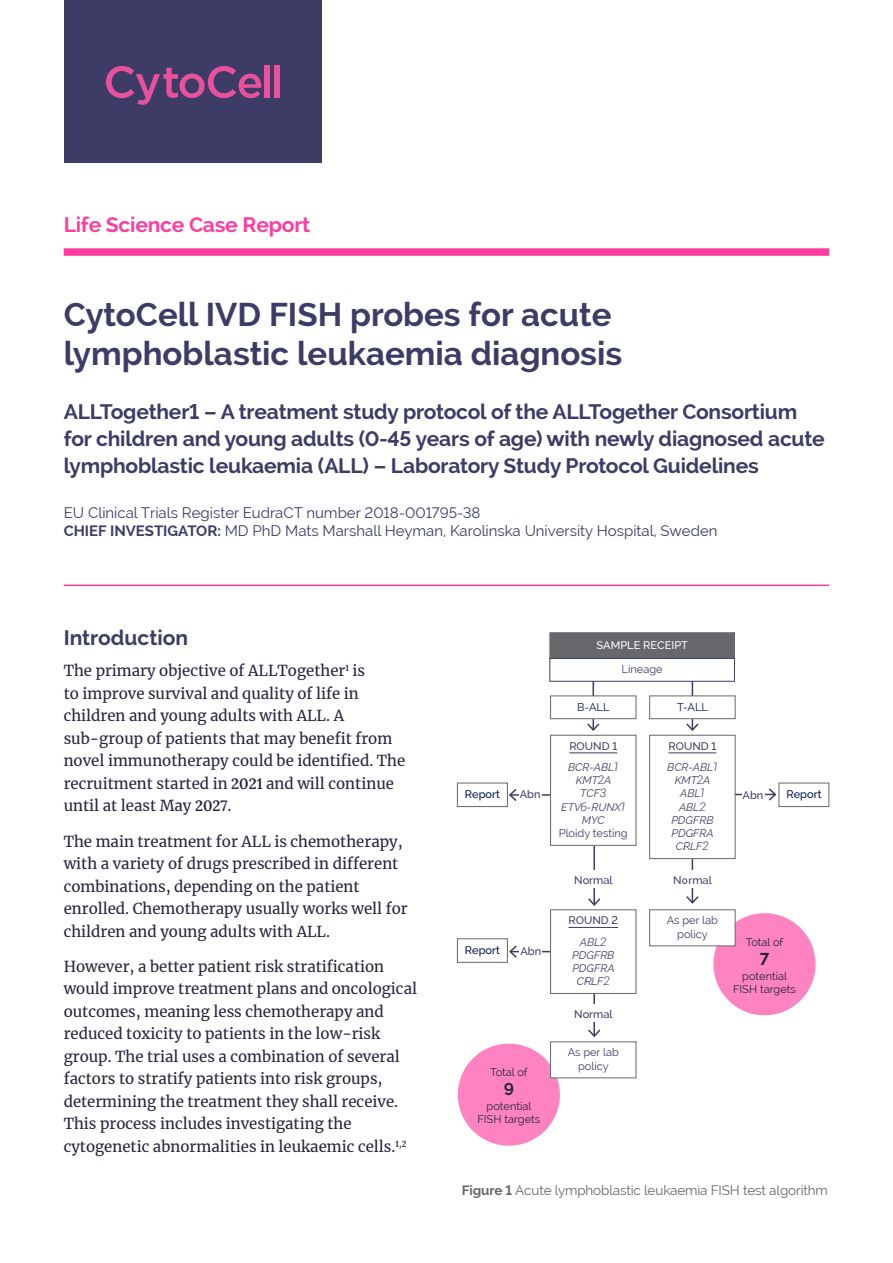
<style>
.page{position:relative;width:893px;height:1263px;background:#fff}
.page>*{position:absolute;margin:0;border:0;box-sizing:border-box;transform-origin:0 0}
.t1{font:33px/39.6px "OGT Raleway Bold";color:#3c3c66}
.t2{font:21px/27px "OGT Raleway Bold";letter-spacing:-.01em;color:#3c3c66}
.t3{font:21px "OGT Raleway Bold";letter-spacing:-.01em;color:#ff3d9e}
.t4{font:17.1px "OGT Raleway Bold";color:#25253d}
.t5{font:15px/22.5px "OGT Merriweather Regular";color:#25253d}
.t6{font:15px/18px "OGT Raleway Regular";color:#3c3c66}
.t7{font:13.5px "OGT Raleway Regular";letter-spacing:-.01em;color:#67686b}
.t8{font:11.1px/13.2px "OGT Raleway Italic";color:#3c3c66;text-align:center}
.t9{font:11.1px/13.2px "OGT Raleway Regular";color:#25253d;text-align:center}
.t10{font:11.1px/13.2px "OGT Raleway Regular";color:#3c3c66;text-align:center}
.t11{font:11.1px "OGT Raleway Medium";color:#3c3c66}
.t12{font:11.1px "OGT Raleway Medium";color:#001453}
.t13{font:11.1px "OGT Raleway Medium";color:#fff}
.t14{font:11.1px "OGT Raleway Regular";color:#001453}
.s1{font-family:"OGT Raleway Bold"}
</style>
<div class="page">
<div style="left:458px;top:1043px;width:102px;height:103px;background:#ff83c1;border-radius:50%"></div>
<div style="left:713px;top:913px;width:102px;height:102px;background:#ff83c1;border-radius:50%"></div>
<div style="left:64px;top:0;width:258px;height:162px;background:#3c3c66"></div>
<svg style="left:106px;top:66px;width:155px;height:39px"></svg>
<div style="left:264px;top:65px;width:6px;height:33px;background:#ea519d"></div>
<div style="left:274px;top:65px;width:6px;height:33px;background:#ea519d"></div>
<hr style="left:593px;top:843px;width:2px;height:62px;background:#3c3c66">
<svg style="left:588px;top:897px;width:13px;height:9px"></svg>
<hr style="left:510px;top:794px;width:47px;height:2px;background:#3c3c66">
<hr style="left:728px;top:794px;width:47px;height:1px;background:#3c3c66">
<hr style="left:510px;top:951px;width:48px;height:1px;background:#3c3c66">
<div style="left:550px;top:633px;width:184px;height:25px;background:#67686b"></div>
<div style="left:549px;top:632px;width:186px;height:27px;border:1px solid #67686b"></div>
<div style="left:549px;top:658px;width:186px;height:24px;border:1px solid #3c3c66"></div>
<div style="left:551px;top:735px;width:85px;height:110px;background:#fff"></div>
<hr style="left:569px;top:753px;width:48px;height:1px;background:#3c3c66">
<div style="left:550px;top:735px;width:86px;height:111px;border:1px solid #67686b"></div>
<div style="left:551px;top:910px;width:85px;height:83px;background:#fff"></div>
<hr style="left:568px;top:927px;width:50px;height:1px;background:#3c3c66">
<div style="left:550px;top:909px;width:86px;height:85px;border:1px solid #67686b"></div>
<hr style="left:593px;top:970px;width:2px;height:66px;background:#3c3c66">
<svg style="left:588px;top:1028px;width:13px;height:9px"></svg>
<div style="left:650px;top:910px;width:85px;height:36px;background:#fff"></div>
<div style="left:649px;top:909px;width:86px;height:37px;border:1px solid #67686b"></div>
<div style="left:551px;top:1042px;width:85px;height:36px;background:#fff"></div>
<div style="left:550px;top:1041px;width:86px;height:37px;border:1px solid #67686b"></div>
<svg style="left:457px;top:938px;width:61px;height:25px"></svg>
<svg style="left:767px;top:782px;width:63px;height:25px"></svg>
<svg style="left:457px;top:782px;width:61px;height:25px"></svg>
<div style="left:562px;top:1004px;width:62px;height:17px;background:#fff"></div>
<div style="left:550px;top:870px;width:86px;height:17px;background:#fff"></div>
<div style="left:650px;top:735px;width:85px;height:124px;background:#fff"></div>
<hr style="left:668px;top:753px;width:48px;height:1px;background:#3c3c66">
<div style="left:649px;top:735px;width:86px;height:124px;border:1px solid #67686b"></div>
<hr style="left:592px;top:678px;width:2px;height:52px;background:#3c3c66">
<svg style="left:587px;top:722px;width:13px;height:9px"></svg>
<hr style="left:692px;top:678px;width:1px;height:52px;background:#3c3c66">
<svg style="left:686px;top:722px;width:13px;height:9px"></svg>
<hr style="left:692px;top:850px;width:1px;height:53px;background:#3c3c66">
<svg style="left:686px;top:894px;width:13px;height:10px"></svg>
<div style="left:519px;top:941px;width:23px;height:17px;background:#fff"></div>
<div style="left:519px;top:785px;width:23px;height:16px;background:#fff"></div>
<div style="left:742px;top:785px;width:22px;height:17px;background:#fff"></div>
<div style="left:551px;top:696px;width:85px;height:23px;background:#fff"></div>
<div style="left:550px;top:695px;width:86px;height:24px;border:1px solid #67686b"></div>
<div style="left:650px;top:696px;width:85px;height:23px;background:#fff"></div>
<div style="left:649px;top:695px;width:86px;height:24px;border:1px solid #67686b"></div>
<div style="left:64px;top:248px;width:765px;height:8px;background:#ff3d9e"></div>
<hr style="left:64px;top:584px;width:765px;height:2px;background:#ff3d9e">
<h2 class="t3" style="left:64px;top:213px;width:248px">Life Science Case Report</h2>
<h1 class="t1" style="left:64px;top:294px;width:560px">CytoCell IVD FISH probes for acute lymphoblastic leukaemia diagnosis</h1>
<h2 class="t2" style="left:64px;top:398px;width:763px">ALLTogether1 – A treatment study protocol of the ALLTogether Consortium for children and young adults (0-45 years of age) with newly diagnosed acute lymphoblastic leukaemia (ALL) – Laboratory Study Protocol Guidelines</h2>
<p class="t6" style="left:64px;top:504px;width:655px">EU Clinical Trials Register EudraCT number 2018-001795-38<br><span class="s1">CHIEF INVESTIGATOR:</span> MD PhD Mats Marshall Heyman, Karolinska University Hospital, Sweden</p>
<h2 class="t2" style="left:64px;top:624px;width:126px">Introduction</h2>
<p class="t5" style="left:64px;top:659px;width:343px">The primary objective of ALLTogether<sup>1</sup> is<br>to improve survival and quality of life in children and young adults with ALL. A sub-group of patients that may benefit from novel immunotherapy could be identified. The recruitment started in 2021 and will continue until at least May 2027.</p>
<p class="t5" style="left:64px;top:829px;width:346px">The main treatment for ALL is chemotherapy, with a variety of drugs prescribed in different combinations, depending on the patient enrolled. Chemotherapy usually works well for children and young adults with ALL.</p>
<p class="t5" style="left:64px;top:955px;width:355px">However, a better patient risk stratification would improve treatment plans and oncological outcomes, meaning less chemotherapy and reduced toxicity to patients in the low-risk group. The trial uses a combination of several factors to stratify patients into risk groups, determining the treatment they shall receive.<br>This process includes investigating the cytogenetic abnormalities in leukaemic cells.<sup>1,2</sup></p>
<p class="t13" style="left:597px;top:638px;width:93px">SAMPLE RECEIPT</p>
<p class="t10" style="left:622px;top:662px;width:43px">Lineage</p>
<p class="t14" style="left:577px;top:700px;width:34px">B-ALL</p>
<p class="t14" style="left:677px;top:700px;width:33px">T-ALL</p>
<p class="t11" style="left:569px;top:739px;width:49px">ROUND 1</p>
<p class="t8" style="left:561px;top:759px;width:66px">BCR-ABL1<br>KMT2A<br>TCF3<br>ETV6-RUNX1<br>MYC</p>
<p class="t10" style="left:559px;top:827px;width:70px">Ploidy testing</p>
<p class="t11" style="left:668px;top:739px;width:49px">ROUND 1</p>
<p class="t8" style="left:667px;top:759px;width:52px">BCR-ABL1<br>KMT2A<br>ABL1<br>ABL2<br>PDGFRB<br>PDGFRA<br>CRLF2</p>
<p class="t11" style="left:520px;top:788px;width:22px">Abn</p>
<p class="t11" style="left:743px;top:788px;width:22px">Abn</p>
<p class="t12" style="left:465px;top:788px;width:37px">Report</p>
<p class="t12" style="left:786px;top:788px;width:37px">Report</p>
<p class="t12" style="left:465px;top:943px;width:37px">Report</p>
<p class="t11" style="left:520px;top:944px;width:22px">Abn</p>
<p class="t9" style="left:490px;top:1066px;width:39px">Total of</p>
<p class="t4" style="left:504px;top:1079px;width:12px">9</p>
<p class="t9" style="left:477px;top:1099px;width:64px">potential<br>FISH targets</p>
<p class="t11" style="left:574px;top:874px;width:40px">Normal</p>
<p class="t11" style="left:673px;top:874px;width:40px">Normal</p>
<p class="t11" style="left:568px;top:914px;width:51px">ROUND 2</p>
<p class="t8" style="left:572px;top:934px;width:44px">ABL2<br>PDGFRB<br>PDGFRA<br>CRLF2</p>
<p class="t11" style="left:574px;top:1008px;width:40px">Normal</p>
<p class="t10" style="left:568px;top:1046px;width:53px">As per lab policy</p>
<p class="t10" style="left:667px;top:914px;width:53px">As per lab policy</p>
<p class="t9" style="left:746px;top:935px;width:39px">Total of</p>
<p class="t4" style="left:760px;top:949px;width:11px">7</p>
<p class="t9" style="left:733px;top:969px;width:64px">potential<br>FISH targets</p>
<p class="t7" style="left:462px;top:1183px;width:367px"><span class="s1">Figure 1</span> Acute lymphoblastic leukaemia FISH test algorithm</p>
</div>
